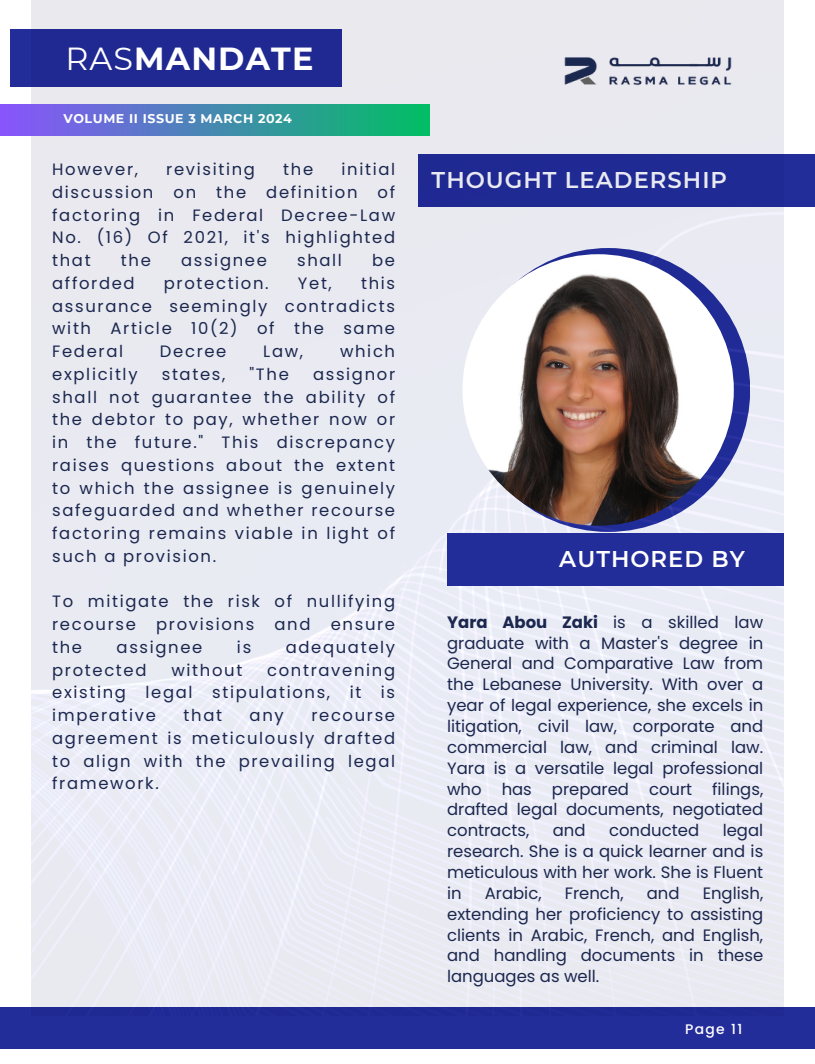
<style>
.page{position:relative;width:815px;height:1064px;background:#fff}
.page>*{position:absolute;margin:0;border:0;box-sizing:border-box;transform-origin:0 0}
.t1{font:700 31.88px "Montserrat";letter-spacing:.035em;color:#fff}
.t2{font:600 22.75px "Montserrat";letter-spacing:.045em;color:#fff}
.t3{font:16.5px/20.9px "Poppins";color:#1b274e;text-align:justify}
.t4{font:16.38px/22.8px "Poppins";letter-spacing:.1em;color:#1b274e;text-align:justify}
.t5{font:500 13.88px "Poppins";letter-spacing:.1em;color:#fff}
.t6{font:700 12.62px "Montserrat";letter-spacing:.045em;color:#fff}
.s1{font-weight:400}
.s2{font-weight:700}
</style>
<div class="page">
<div style="left:0;top:1007px;width:815px;height:41px;background:#232d99"></div>
<div style="left:10px;top:30px;width:331px;height:57px;background:#232d99"></div>
<div style="left:419px;top:155px;width:396px;height:52px;background:#232d99"></div>
<img style="left:32px;top:0;width:752px;height:1007px">
<img style="left:462px;top:254px;width:272px;height:271px;border-radius:50%">
<div style="left:447px;top:533px;width:336px;height:52px;background:#232d99"></div>
<div style="left:0;top:104px;width:429px;height:31px;background:linear-gradient(to right,#8a54fd,#01be64)"></div>
<img style="left:541px;top:16px;width:213px;height:103px">
<h1 class="t1" style="left:65px;top:40px;width:249px"><span class="s1">RAS</span>MANDATE</h1>
<p class="t6" style="left:63px;top:111px;width:230px">VOLUME II ISSUE 3 MARCH 2024</p>
<p class="t4" style="left:52px;top:158px;width:344px;text-indent:289px">initial discussion on the definition of factoring in Federal Decree-Law No. (16) Of 2021, it's highlighted that</p>
<p class="t4" style="left:52px;top:158px;width:87px">However,</p>
<p class="t4" style="left:166px;top:158px;width:90px">revisiting</p>
<p class="t4" style="left:283px;top:158px;width:31px">the</p>
<p class="t4" style="left:121px;top:249px;width:31px">the</p>
<p class="t4" style="left:181px;top:249px;width:87px">assignee</p>
<p class="t4" style="left:297px;top:249px;width:46px">shall</p>
<p class="t4" style="left:372px;top:249px;width:24px">be</p>
<p class="t4" style="left:52px;top:272px;width:84px">afforded</p>
<p class="t4" style="left:164px;top:272px;width:106px">protection.</p>
<p class="t4" style="left:298px;top:272px;width:35px">Yet,</p>
<p class="t4" style="left:52px;top:272px;width:344px;text-indent:309px">this assurance seemingly contradicts with Article 10(2) of the same Federal</p>
<p class="t4" style="left:160px;top:340px;width:68px">Decree</p>
<p class="t4" style="left:263px;top:340px;width:41px">Law,</p>
<p class="t4" style="left:340px;top:340px;width:57px">which</p>
<p class="t4" style="left:52px;top:363px;width:87px">explicitly</p>
<p class="t4" style="left:162px;top:363px;width:65px">states,</p>
<p class="t4" style="left:249px;top:363px;width:41px">"The</p>
<p class="t4" style="left:52px;top:363px;width:344px;text-indent:261px">assignor shall not guarantee the ability of the debtor to pay, whether now or in the future." This discrepancy raises questions about the extent to which the assignee is genuinely safeguarded and whether recourse factoring remains viable in light of such a provision.</p>
<p class="t4" style="left:52px;top:590px;width:344px">To mitigate the risk of nullifying recourse provisions and ensure the</p>
<p class="t4" style="left:117px;top:635px;width:87px">assignee</p>
<p class="t4" style="left:237px;top:635px;width:16px">is</p>
<p class="t4" style="left:286px;top:635px;width:111px">adequately</p>
<p class="t4" style="left:52px;top:658px;width:96px">protected</p>
<p class="t4" style="left:171px;top:658px;width:72px">without</p>
<p class="t4" style="left:52px;top:658px;width:344px;text-indent:215px">contravening existing legal stipulations, it is imperative</p>
<p class="t4" style="left:183px;top:703px;width:40px">that</p>
<p class="t4" style="left:250px;top:703px;width:36px">any</p>
<p class="t4" style="left:52px;top:703px;width:344px;text-indent:259px">recourse agreement is meticulously drafted to align with the prevailing legal framework.</p>
<h2 class="t2" style="left:431px;top:166px;width:297px">THOUGHT LEADERSHIP</h2>
<h2 class="t2" style="left:559px;top:544px;width:187px">AUTHORED BY</h2>
<p class="t3" style="left:447px;top:611px;width:318px"><span class="s2">Yara Abou Zaki</span> is a skilled law graduate with a Master's degree in General and Comparative Law from the Lebanese University. With over a year of legal experience, she excels in litigation, civil law, corporate and commercial law, and criminal law.<br>Yara is a versatile legal professional who has prepared court filings, drafted legal documents, negotiated contracts,</p>
<p class="t3" style="left:447px;top:819px;width:318px;text-indent:275px">legal research. She is a quick learner and is meticulous with her work. She is Fluent in</p>
<p class="t3" style="left:553px;top:819px;width:34px">and</p>
<p class="t3" style="left:609px;top:819px;width:92px">conducted</p>
<p class="t3" style="left:447px;top:882px;width:318px;text-indent:255px">English, extending her proficiency to assisting clients in Arabic, French, and English, and handling documents in these languages as well.</p>
<p class="t3" style="left:485px;top:882px;width:58px">Arabic,</p>
<p class="t3" style="left:565px;top:882px;width:60px">French,</p>
<p class="t3" style="left:647px;top:882px;width:34px">and</p>
<p class="t5" style="left:685px;top:1018px;width:59px">Page 11</p>
</div>
